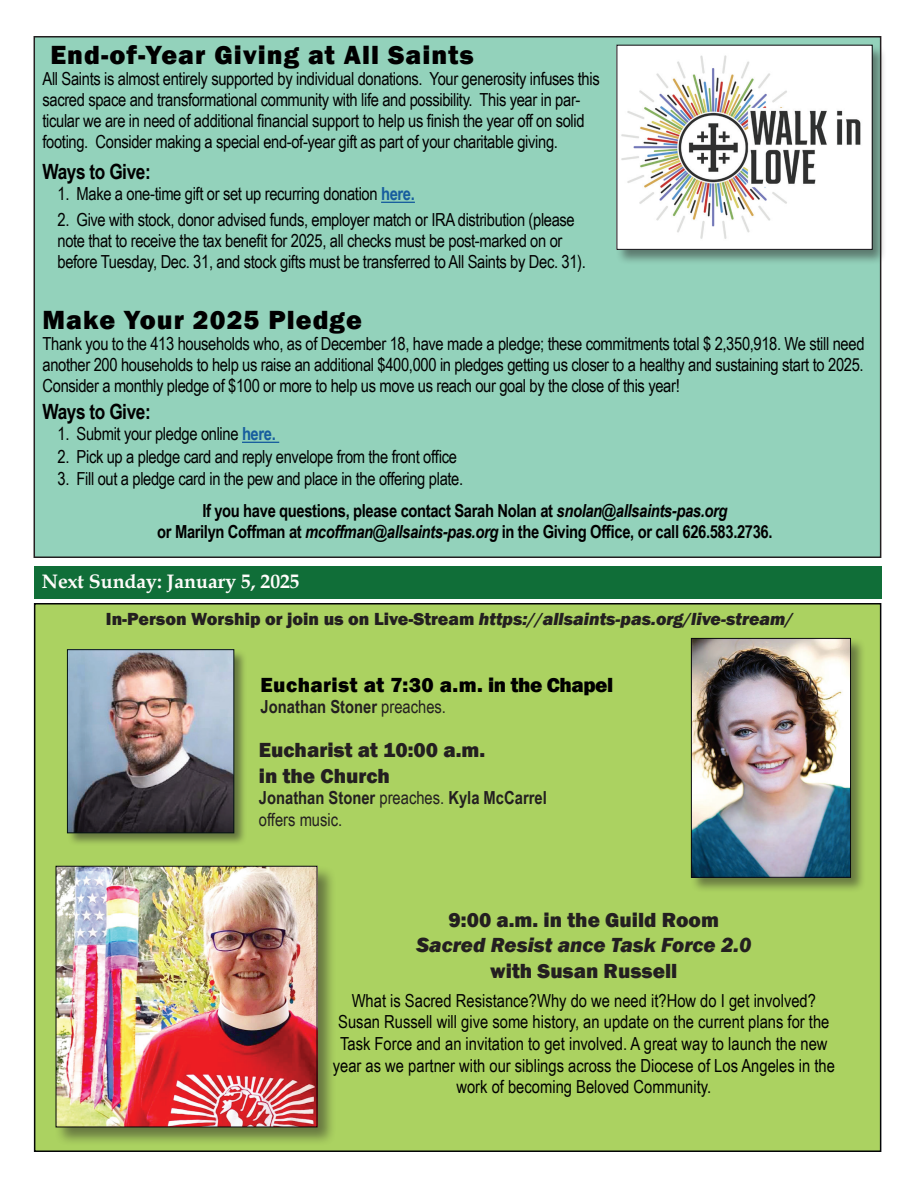
<style>
.page{position:relative;width:918px;height:1188px;background:#fff}
.page>*{position:absolute;margin:0;border:0;box-sizing:border-box;transform-origin:0 0}
.t1{font:800 27px "Franklin Gothic";letter-spacing:.04em;color:#000}
.t2{font:800 21px/25.2px "Franklin Gothic";color:#231f20}
.t3{font:800 21px "Franklin Gothic";letter-spacing:.02em;color:#000}
.t4{font:italic 800 21px "Franklin Gothic";color:#231f20}
.t5{font:700 21px "Arial Narrow";letter-spacing:-.02em;color:#000}
.t6{font:700 19.5px "Book Antiqua";color:#fefcfa}
.t7{font:18px/21px "Arial Narrow";letter-spacing:-.02em;color:#000}
.t8{font:18px/21.6px "Arial Narrow";color:#000;text-align:center}
.t9{font:700 18px "Arial Narrow";letter-spacing:-.02em;color:#000}
.t10{font:italic 800 18px "Franklin Gothic";color:#231f20}
.t11{font:700 18px/21.6px "Arial Narrow";color:#231f20}
.s1{font-weight:700;color:#175d9e}
.s2{font-weight:700}
.s3{font-weight:700;font-style:italic}
.s4{font-style:italic}
.s5{font-style:normal}
.s6{font-weight:400}
</style>
<div class="page">
<div style="left:35px;top:604px;width:846px;height:547px;background:#abd261"></div>
<div style="left:34px;top:567px;width:847px;height:32px;background:#106e38"></div>
<div style="left:34px;top:37px;width:847px;height:520px;background:#93d2bb"></div>
<hr style="left:381px;top:202px;width:34px;height:1px;background:#175d9e">
<hr style="left:242px;top:442px;width:37px;height:1px;background:#175d9e">
<div style="left:616px;top:44px;width:272px;height:221px;background:#231f20;opacity:.49"></div>
<img style="left:619px;top:47px;width:251px;height:201px">
<div style="left:67px;top:649px;width:181px;height:198px;background:#231f20;opacity:.51"></div>
<img style="left:69px;top:651px;width:163px;height:180px">
<div style="left:67px;top:649px;width:167px;height:184px;border:1px solid #041312"></div>
<div style="left:690px;top:637px;width:176px;height:256px;background:#231f20;opacity:.49"></div>
<img style="left:693px;top:640px;width:156px;height:236px">
<div style="left:691px;top:638px;width:160px;height:240px;border:1px solid #0b0a0e"></div>
<div style="left:55px;top:865px;width:282px;height:281px;background:#231f20;opacity:.5"></div>
<img style="left:58px;top:868px;width:257px;height:257px">
<h1 class="t1" style="left:50px;top:37px;width:425px">End-of-Year Giving at All Saints</h1>
<p class="t7" style="left:43px;top:67px;width:559px">All Saints is almost entirely supported by individual donations. Your generosity infuses this sacred space and transformational community with life and possibility. This year in par&shy;ticular we are in need of additional financial support to help us finish the year off on solid footing. Consider making a special end-of-year gift as part of your charitable giving.</p>
<p class="t5" style="left:43px;top:156px;width:110px">Ways to Give:</p>
<p class="t7" style="left:58px;top:183px;width:359px">1. Make a one-time gift or set up recurring donation <span class="s1">here.</span></p>
<p class="t7" style="left:58px;top:208px;width:530px">2. Give with stock, donor advised funds, employer match or IRA distribution (please note that to receive the tax benefit for 2025, all checks must be post-marked on or before Tuesday, Dec. 31, and stock gifts must be transferred to All Saints by Dec. 31).</p>
<h1 class="t1" style="left:43px;top:303px;width:321px">Make Your 2025 Pledge</h1>
<p class="t7" style="left:43px;top:333px;width:824px;text-align:justify">Thank you to the 413 households who, as of December 18, have made a pledge; these commitments total $ 2,350,918. We still need another 200 households to help us raise an additional $400,000 in pledges getting us closer to a healthy and sustaining start to 2025.<br>Consider a monthly pledge of $100 or more to help us move us reach our goal by the close of this year!</p>
<p class="t5" style="left:43px;top:396px;width:110px">Ways to Give:</p>
<p class="t7" style="left:58px;top:423px;width:220px">1. Submit your pledge online <span class="s1">here.</span></p>
<p class="t7" style="left:58px;top:445px;width:401px">2. Pick up a pledge card and reply envelope from the front office</p>
<p class="t7" style="left:202px;top:463px;width:527px;line-height:31.5px;text-indent:-145px">3. Fill out a pledge card in the pew and place in the offering plate.<br><span class="s2">If you have questions, please contact Sarah Nolan at</span> <span class="s3">snolan@allsaints-pas.org</span></p>
<p class="t9" style="left:157px;top:518px;width:617px">or Marilyn Coffman at <span class="s4">mcoffman@allsaints-pas.org</span> in the Giving Office, or call 626.583.2736.</p>
<p class="t6" style="left:42px;top:568px;width:259px">Next Sunday: January 5, 2025</p>
<p class="t10" style="left:106px;top:607px;width:689px"><span class="s5">In-Person Worship or join us on Live-Stream</span> https://allsaints-pas.org/live-stream/</p>
<p class="t3" style="left:261px;top:671px;width:354px">Eucharist at 7:30 a.m. in the Chapel</p>
<p class="t11" style="left:261px;top:695px;width:187px">Jonathan Stoner <span class="s6">preaches.</span></p>
<p class="t2" style="left:259px;top:738px;width:228px">Eucharist at 10:00 a.m. in the Church</p>
<p class="t11" style="left:259px;top:786px;width:289px">Jonathan Stoner <span class="s6">preaches.</span> Kyla McCarrel <span class="s6">offers music.</span></p>
<p class="t2" style="left:449px;top:908px;width:272px">9:00 a.m. in the Guild Room</p>
<p class="t4" style="left:416px;top:932px;width:337px">Sacred Resist ance Task Force 2.0</p>
<p class="t2" style="left:490px;top:958px;width:189px">with Susan Russell</p>
<p class="t8" style="left:333px;top:989px;width:504px">What is Sacred Resistance?Why do we need it?How do I get involved?<br>Susan Russell will give some history, an update on the current plans for the Task Force and an invitation to get involved. A great way to launch the new year as we partner with our siblings across the Diocese of Los Angeles in the work of becoming Beloved Community.</p>
</div>
